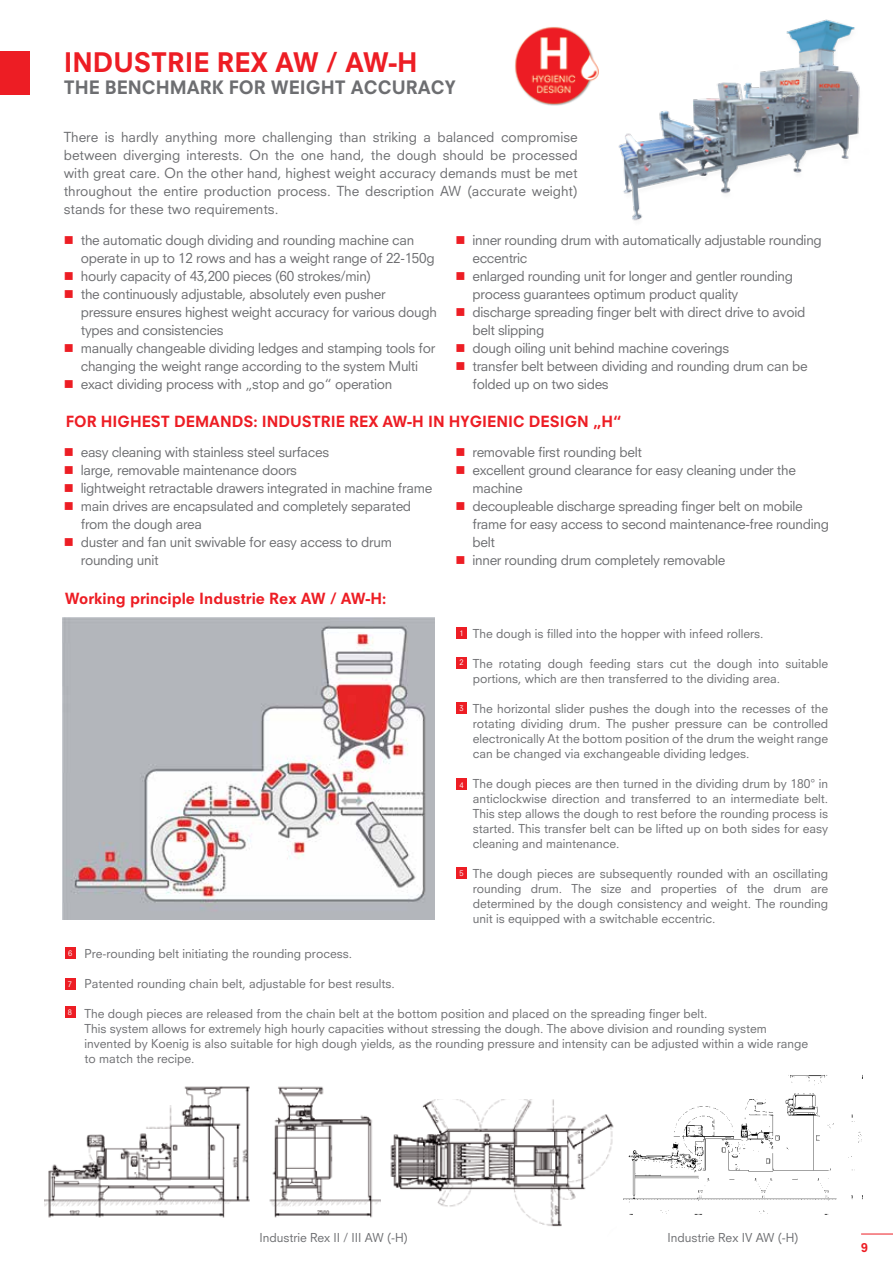
<style>
.page{position:relative;width:893px;height:1263px;background:#fff}
.page>*{position:absolute;margin:0;border:0;box-sizing:border-box;transform-origin:0 0}
.t1{font:800 26.25px "Neuzeit S";color:#ed1d24}
.t2{font:800 18px "Neuzeit S";color:#6d6e71}
.t3{font:800 15px "Neuzeit S";color:#ed1d24}
.t4{font:13.5px/18px "Neuzeit S";letter-spacing:-.02em;color:#6d6e71}
.t5{font:12px/15px "Neuzeit S";color:#6d6e71;text-align:justify}
.t6{font:800 12px "Neuzeit S";color:#ed1d24}
.t7{font:7.5px "Neuzeit S";color:#fbfbfb}
</style>
<div class="page">
<hr style="left:861px;top:1233px;width:32px;height:1px;background:#ed1d24">
<div style="left:0;top:51px;width:30px;height:43px;background:#ed1d24"></div>
<img style="left:598px;top:19px;width:262px;height:202px">
<img style="left:45px;top:1086px;width:335px;height:132px">
<img style="left:390px;top:1099px;width:224px;height:128px">
<img style="left:623px;top:1075px;width:266px;height:160px">
<div style="left:456px;top:627px;width:11px;height:11px;background:#ed1d24"></div>
<div style="left:456px;top:657px;width:11px;height:11px;background:#ed1d24"></div>
<div style="left:456px;top:703px;width:11px;height:11px;background:#ed1d24"></div>
<div style="left:456px;top:778px;width:11px;height:11px;background:#ed1d24"></div>
<div style="left:456px;top:867px;width:11px;height:12px;background:#ed1d24"></div>
<img style="left:63px;top:617px;width:372px;height:303px">
<div style="left:65px;top:948px;width:10px;height:11px;background:#ed1d24"></div>
<div style="left:65px;top:979px;width:10px;height:11px;background:#ed1d24"></div>
<div style="left:65px;top:1007px;width:10px;height:11px;background:#ed1d24"></div>
<img style="left:515px;top:27px;width:83px;height:79px">
<h1 class="t1" style="left:64px;top:46px;width:355px">INDUSTRIE REX AW / AW-H</h1>
<h2 class="t2" style="left:64px;top:77px;width:393px">THE BENCHMARK FOR WEIGHT ACCURACY</h2>
<p class="t4" style="left:64px;top:128px;width:515px;text-align:justify">There is hardly anything more challenging than striking a balanced compromise between diverging interests. On the one hand, the dough should be processed with great care. On the other hand, highest weight accuracy demands must be met throughout the entire production process. The description AW (accurate weight) stands for these two requirements.</p>
<p class="t4" style="left:81px;top:231px;width:358px">the automatic dough dividing and rounding machine can operate in up to 12 rows and has a weight range of 22-150g hourly capacity of 43,200 pieces (60 strokes/min)<br>the continuously adjustable, absolutely even pusher pressure ensures highest weight accuracy for various dough types and consistencies<br>manually changeable dividing ledges and stamping tools for changing the weight range according to the system Multi exact dividing process with „stop and go“ operation</p>
<p class="t4" style="left:472px;top:231px;width:351px">inner rounding drum with automatically adjustable rounding eccentric<br>enlarged rounding unit for longer and gentler rounding process guarantees optimum product quality<br>discharge spreading finger belt with direct drive to avoid belt slipping<br>dough oiling unit behind machine coverings<br>transfer belt between dividing and rounding drum can be folded up on two sides</p>
<p class="t3" style="left:66px;top:412px;width:557px">FOR HIGHEST DEMANDS: INDUSTRIE REX AW-H IN HYGIENIC DESIGN „H“</p>
<p class="t4" style="left:81px;top:442px;width:353px">easy cleaning with stainless steel surfaces<br>large, removable maintenance doors<br>lightweight retractable drawers integrated in machine frame main drives are encapsulated and completely separated from the dough area<br>duster and fan unit swivable for easy access to drum rounding unit</p>
<p class="t4" style="left:472px;top:442px;width:358px">removable first rounding belt<br>excellent ground clearance for easy cleaning under the machine<br>decoupleable discharge spreading finger belt on mobile frame for easy access to second maintenance-free rounding belt<br>inner rounding drum completely removable</p>
<p class="t3" style="left:65px;top:589px;width:323px">Working principle Industrie Rex AW / AW-H:</p>
<p class="t7" style="left:460px;top:629px;width:6px">1</p>
<p class="t7" style="left:460px;top:658px;width:6px">2</p>
<p class="t7" style="left:460px;top:704px;width:6px">3</p>
<p class="t7" style="left:460px;top:780px;width:6px">4</p>
<p class="t7" style="left:460px;top:868px;width:6px">5</p>
<p class="t5" style="left:473px;top:625px;width:292px">The dough is filled into the hopper with infeed rollers.</p>
<p class="t5" style="left:473px;top:655px;width:357px">The rotating dough feeding stars cut the dough into suitable portions, which are then transferred to the dividing area.</p>
<p class="t5" style="left:473px;top:700px;width:357px">The horizontal slider pushes the dough into the recesses of the rotating dividing drum. The pusher pressure can be controlled electronically At the bottom position of the drum the weight range can be changed via exchangeable dividing ledges.</p>
<p class="t5" style="left:473px;top:775px;width:357px">The dough pieces are then turned in the dividing drum by 180° in anticlockwise direction and transferred to an intermediate belt.<br>This step allows the dough to rest before the rounding process is started. This transfer belt can be lifted up on both sides for easy cleaning and maintenance.</p>
<p class="t5" style="left:473px;top:865px;width:357px">The dough pieces are subsequently rounded with an oscillating rounding drum. The size and properties of the drum are determined by the dough consistency and weight. The rounding unit is equipped with a switchable eccentric.</p>
<p class="t7" style="left:68px;top:949px;width:6px">6</p>
<p class="t7" style="left:68px;top:980px;width:6px">7</p>
<p class="t7" style="left:68px;top:1008px;width:6px">8</p>
<p class="t5" style="left:84px;top:946px;width:269px">Pre-rounding belt initiating the rounding process.</p>
<p class="t5" style="left:84px;top:976px;width:312px">Patented rounding chain belt, adjustable for best results.</p>
<p class="t5" style="left:84px;top:1006px;width:725px;text-align:left">The dough pieces are released from the chain belt at the bottom position and placed on the spreading finger belt.<br>This system allows for extremely high hourly capacities without stressing the dough. The above division and rounding system invented by Koenig is also suitable for high dough yields, as the rounding pressure and intensity can be adjusted within a wide range to match the recipe.</p>
<p class="t5" style="left:259px;top:1229px;width:150px">Industrie Rex II / III AW (-H)</p>
<p class="t5" style="left:668px;top:1230px;width:132px">Industrie Rex IV AW (-H)</p>
<p class="t6" style="left:861px;top:1241px;width:8px">9</p>
</div>
